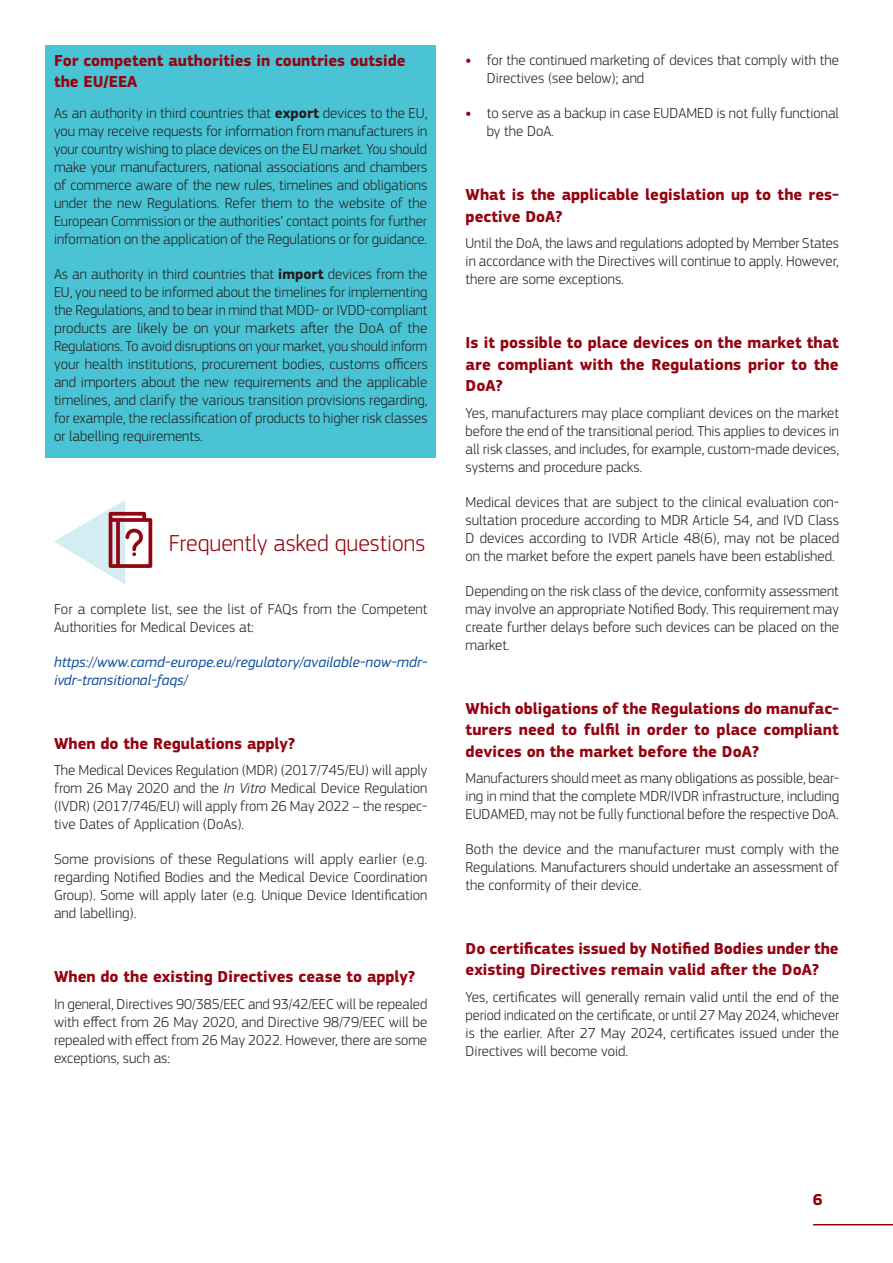
<style>
.page{position:relative;width:893px;height:1263px;background:#fff}
.page>*{position:absolute;margin:0;border:0;box-sizing:border-box;transform-origin:0 0}
.t1{font:300 24px "EC Square Sans Pro";color:#940410}
.t2{font:700 16.5px/21.5px "EC Square Sans Pro";color:#940410}
.t3{font:300 15px/18px "EC Square Sans Pro";color:#231f20;text-align:justify}
.t4{font:italic 15px/18px "EC Square Sans Pro";letter-spacing:.005em;color:#0d4da1}
.s1{font-weight:700}
.s2{font-style:italic}
.s3{font-weight:700;color:#940410}
</style>
<div class="page">
<hr style="left:814px;top:1224px;width:79px;height:1px;background:#940410">
<div style="left:45px;top:45px;width:391px;height:55px;background:#4ac4d5"></div>
<div style="left:45px;top:98px;width:391px;height:163px;background:#4ac4d5"></div>
<div style="left:45px;top:259px;width:391px;height:199px;background:#4ac4d5"></div>
<svg style="left:54px;top:500px;width:98px;height:84px"></svg>
<p class="t2" style="left:54px;top:51px;width:353px;line-height:21px">For competent authorities in countries outside the EU/EEA</p>
<p class="t3" style="left:54px;top:104px;width:375px">As an authority in third countries that <span class="s1">export</span> devices to the EU, you may receive requests for information from manufacturers in your country wishing to place devices on the EU market. You should make your manufacturers, national associations and chambers of commerce aware of the new rules, timelines and obligations under the new Regulations. Refer them to the website of the European Commission or the authorities’ contact points for further information on the application of the Regulations or for guidance.</p>
<p class="t3" style="left:54px;top:265px;width:375px">As an authority in third countries that <span class="s1">import</span> devices from the EU, you need to be informed about the timelines for implementing the Regulations, and to bear in mind that MDD- or IVDD-compliant products are likely be on your markets after the DoA of the Regulations. To avoid disruptions on your market, you should inform your health institutions, procurement bodies, customs officers and importers about the new requirements and the applicable timelines, and clarify the various transition provisions regarding, for example, the reclassification of products to higher risk classes or labelling requirements.</p>
<p class="t1" style="left:169px;top:529px;width:258px">Frequently asked questions</p>
<p class="t3" style="left:54px;top:599px;width:375px">For a complete list, see the list of FAQs from the Competent<br>Authorities for Medical Devices at:</p>
<p class="t4" style="left:54px;top:653px;width:375px">https://www.camd-europe.eu/regulatory/available-now-mdr&shy;ivdr-transitional-faqs/</p>
<p class="t2" style="left:54px;top:733px;width:243px">When do the Regulations apply?</p>
<p class="t3" style="left:54px;top:761px;width:375px">The Medical Devices Regulation (MDR) (2017/745/EU) will apply from 26 May 2020 and the <span class="s2">In Vitro</span> Medical Device Regulation (IVDR) (2017/746/EU) will apply from 26 May 2022 – the respec&shy;tive Dates of Application (DoAs).</p>
<p class="t3" style="left:54px;top:850px;width:375px">Some provisions of these Regulations will apply earlier (e.g. regarding Notified Bodies and the Medical Device Coordination Group). Some will apply later (e.g. Unique Device Identification and labelling).</p>
<p class="t2" style="left:54px;top:966px;width:363px">When do the existing Directives cease to apply?</p>
<p class="t3" style="left:54px;top:994px;width:375px">In general, Directives 90/385/EEC and 93/42/EEC will be repealed with effect from 26 May 2020, and Directive 98/79/EEC will be repealed with effect from 26 May 2022. However, there are some exceptions, such as:</p>
<p class="t3" style="left:487px;top:51px;width:354px;text-indent:-21px"><span class="s3">•</span> for the continued marketing of devices that comply with the<br>Directives (see below); and</p>
<p class="t3" style="left:487px;top:104px;width:354px;text-indent:-21px"><span class="s3">•</span> to serve as a backup in case EUDAMED is not fully functional by the DoA.</p>
<p class="t2" style="left:466px;top:185px;width:375px">What is the applicable legislation up to the res&shy;pective DoA?</p>
<p class="t3" style="left:466px;top:234px;width:375px">Until the DoA, the laws and regulations adopted by Member States in accordance with the Directives will continue to apply. However, there are some exceptions.</p>
<p class="t2" style="left:466px;top:333px;width:375px;text-align:justify">Is it possible to place devices on the market that are compliant with the Regulations prior to the DoA?</p>
<p class="t3" style="left:466px;top:404px;width:375px">Yes, manufacturers may place compliant devices on the market before the end of the transitional period. This applies to devices in all risk classes, and includes, for example, custom-made devices, systems and procedure packs.</p>
<p class="t3" style="left:466px;top:493px;width:375px">Medical devices that are subject to the clinical evaluation con&shy;sultation procedure according to MDR Article 54, and IVD Class D devices according to IVDR Article 48(6), may not be placed on the market before the expert panels have been established.</p>
<p class="t3" style="left:466px;top:582px;width:375px">Depending on the risk class of the device, conformity assessment may involve an appropriate Notified Body. This requirement may create further delays before such devices can be placed on the market.</p>
<p class="t2" style="left:466px;top:698px;width:375px;text-align:justify">Which obligations of the Regulations do manufac&shy;turers need to fulfil in order to place compliant devices on the market before the DoA?</p>
<p class="t3" style="left:466px;top:769px;width:375px">Manufacturers should meet as many obligations as possible, bear&shy;ing in mind that the complete MDR/IVDR infrastructure, including EUDAMED, may not be fully functional before the respective DoA.</p>
<p class="t3" style="left:466px;top:840px;width:375px">Both the device and the manufacturer must comply with the Regulations. Manufacturers should undertake an assessment of the conformity of their device.</p>
<p class="t2" style="left:466px;top:938px;width:375px">Do certificates issued by Notified Bodies under the existing Directives remain valid after the DoA?</p>
<p class="t3" style="left:466px;top:988px;width:375px">Yes, certificates will generally remain valid until the end of the period indicated on the certificate, or until 27 May 2024, whichever is the earlier. After 27 May 2024, certificates issued under the Directives will become void.</p>
<p class="t2" style="left:813px;top:1189px;width:11px">6</p>
</div>
